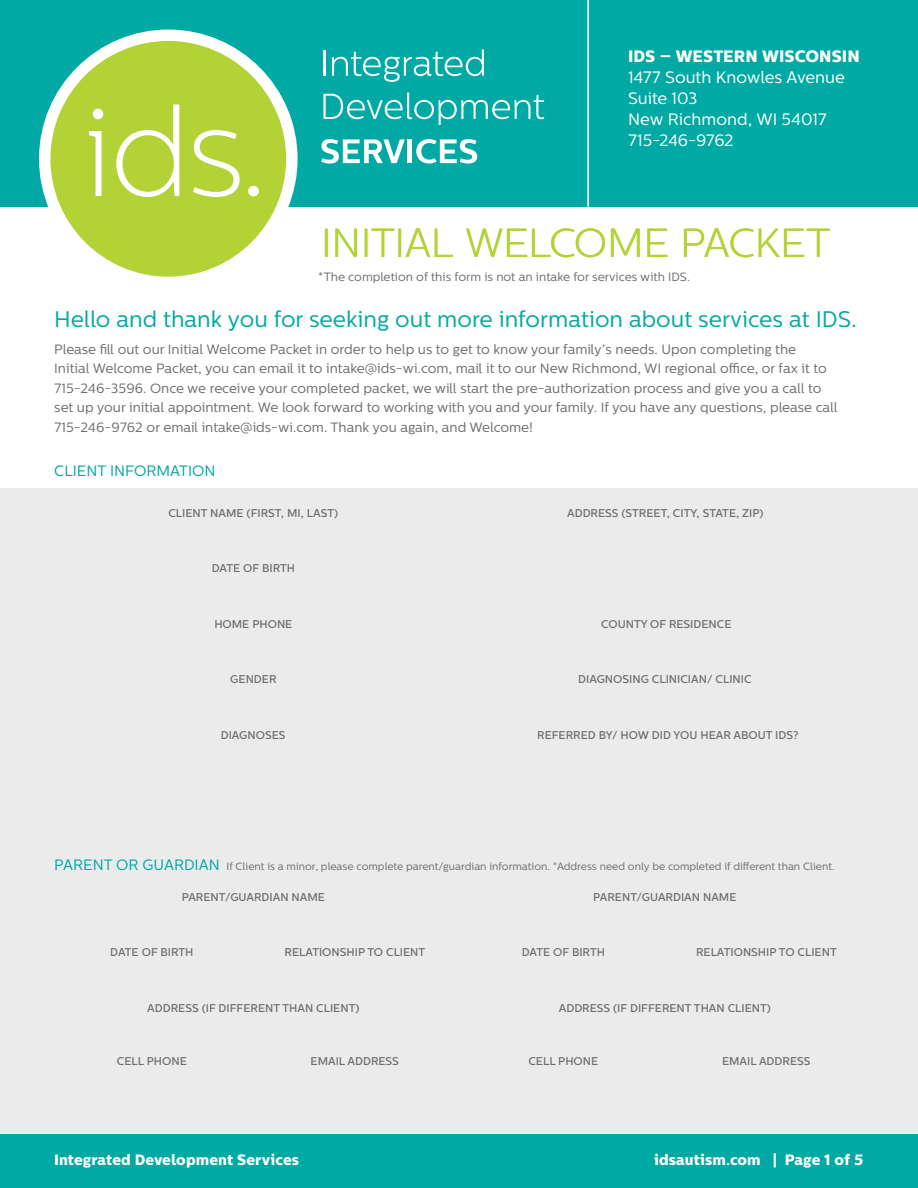
<style>
.page{position:relative;width:918px;height:1188px;background:#fff}
.page>*{position:absolute;margin:0;border:0;box-sizing:border-box;transform-origin:0 0}
.t1{font:300 40.5px "Centrale Sans";letter-spacing:-.02em;color:#b3d235}
.t2{font:22.5px "Centrale Sans";color:#00a9a3}
.t3{font:16.5px/21px "Centrale Sans";letter-spacing:-.005em;color:#fff}
.t4{font:800 16.5px "Centrale Sans";color:#fff}
.t5{font:800 15px "Centrale Sans";letter-spacing:.005em;color:#fff}
.t6{font:15px "Centrale Sans";color:#00a9a3}
.t7{font:13.5px/19.5px "Centrale Sans";color:#6d6e71}
.t8{font:12px "Centrale Sans";color:#6d6e71}
.t9{font:500 11.25px "Centrale Sans";color:#6d6e71}
.t10{font:10.5px "Centrale Sans";color:#6d6e71}
.s1{font-size:15px;color:#00a9a3}
</style>
<div class="page">
<div style="left:0;top:0;width:918px;height:207px;background:#00a9a3"></div>
<hr style="left:323px;top:51px;width:3px;height:25px;background:#fff">
<svg style="left:332px;top:49px;width:152px;height:33px"></svg>
<svg style="left:323px;top:93px;width:221px;height:32px"></svg>
<svg style="left:321px;top:139px;width:84px;height:25px"></svg>
<hr style="left:408px;top:139px;width:4px;height:24px;background:#fff">
<svg style="left:416px;top:139px;width:61px;height:25px"></svg>
<div style="left:45px;top:35px;width:247px;height:247px;background:#b3d235;border-radius:50%"></div>
<div style="left:39px;top:30px;width:259px;height:258px;border:11px solid #fff;border-radius:50%"></div>
<svg style="left:89px;top:109px;width:14px;height:87px"></svg>
<svg style="left:116px;top:104px;width:63px;height:93px"></svg>
<svg style="left:193px;top:130px;width:47px;height:67px"></svg>
<div style="left:248px;top:186px;width:11px;height:10px;background:#fff;border-radius:50%"></div>
<hr style="left:587px;top:0;width:2px;height:207px;background:#fff">
<div style="left:0;top:489px;width:918px;height:645px;background:#ebebec"></div>
<div style="left:0;top:1134px;width:918px;height:54px;background:#00a9a3"></div>
<p class="t4" style="left:628px;top:46px;width:233px">IDS – WESTERN WISCONSIN</p>
<p class="t3" style="left:628px;top:67px;width:218px">1477 South Knowles Avenue<br>Suite 103<br>New Richmond, WI 54017<br>715-246-9762</p>
<h1 class="t1" style="left:321px;top:220px;width:511px">INITIAL WELCOME PACKET</h1>
<p class="t8" style="left:318px;top:270px;width:373px">*The completion of this form is not an intake for services with IDS.</p>
<h2 class="t2" style="left:54px;top:307px;width:804px">Hello and thank you for seeking out more information about services at IDS.</h2>
<p class="t7" style="left:54px;top:339px;width:785px">Please fill out our Initial Welcome Packet in order to help us to get to know your family’s needs. Upon completing the<br>Initial Welcome Packet, you can email it to intake@ids-wi.com, mail it to our New Richmond, WI regional office, or fax it to 715-246-3596. Once we receive your completed packet, we will start the pre-authorization process and give you a call to set up your initial appointment. We look forward to working with you and your family. If you have any questions, please call 715-246-9762 or email intake@ids-wi.com. Thank you again, and Welcome!</p>
<p class="t6" style="left:54px;top:462px;width:163px">CLIENT INFORMATION</p>
<p class="t9" style="left:168px;top:506px;width:171px">CLIENT NAME (FIRST, MI, LAST)</p>
<p class="t9" style="left:567px;top:506px;width:198px">ADDRESS (STREET, CITY, STATE, ZIP)</p>
<p class="t9" style="left:212px;top:562px;width:85px">DATE OF BIRTH</p>
<p class="t9" style="left:214px;top:617px;width:80px">HOME PHONE</p>
<p class="t9" style="left:230px;top:673px;width:48px">GENDER</p>
<p class="t9" style="left:601px;top:617px;width:132px">COUNTY OF RESIDENCE</p>
<p class="t9" style="left:578px;top:673px;width:175px">DIAGNOSING CLINICIAN/ CLINIC</p>
<p class="t9" style="left:221px;top:728px;width:66px">DIAGNOSES</p>
<p class="t9" style="left:537px;top:728px;width:263px">REFERRED BY/ HOW DID YOU HEAR ABOUT IDS?</p>
<p class="t10" style="left:54px;top:861px;width:782px"><span class="s1">PARENT OR GUARDIAN</span> If Client is a minor, please complete parent/guardian information. *Address need only be completed if different than Client.</p>
<p class="t9" style="left:182px;top:890px;width:145px">PARENT/GUARDIAN NAME</p>
<p class="t9" style="left:593px;top:890px;width:145px">PARENT/GUARDIAN NAME</p>
<p class="t9" style="left:110px;top:946px;width:85px">DATE OF BIRTH</p>
<p class="t9" style="left:522px;top:946px;width:85px">DATE OF BIRTH</p>
<p class="t9" style="left:285px;top:946px;width:142px">RELATIONSHIP TO CLIENT</p>
<p class="t9" style="left:696px;top:946px;width:142px">RELATIONSHIP TO CLIENT</p>
<p class="t9" style="left:147px;top:1001px;width:214px">ADDRESS (IF DIFFERENT THAN CLIENT)</p>
<p class="t9" style="left:559px;top:1001px;width:214px">ADDRESS (IF DIFFERENT THAN CLIENT)</p>
<p class="t9" style="left:117px;top:1055px;width:71px">CELL PHONE</p>
<p class="t9" style="left:528px;top:1055px;width:71px">CELL PHONE</p>
<p class="t9" style="left:311px;top:1055px;width:90px">EMAIL ADDRESS</p>
<p class="t9" style="left:722px;top:1055px;width:90px">EMAIL ADDRESS</p>
<p class="t5" style="left:54px;top:1151px;width:247px">Integrated Development Services</p>
<p class="t5" style="left:654px;top:1151px;width:211px">idsautism.com | Page 1 of 5</p>
</div>
